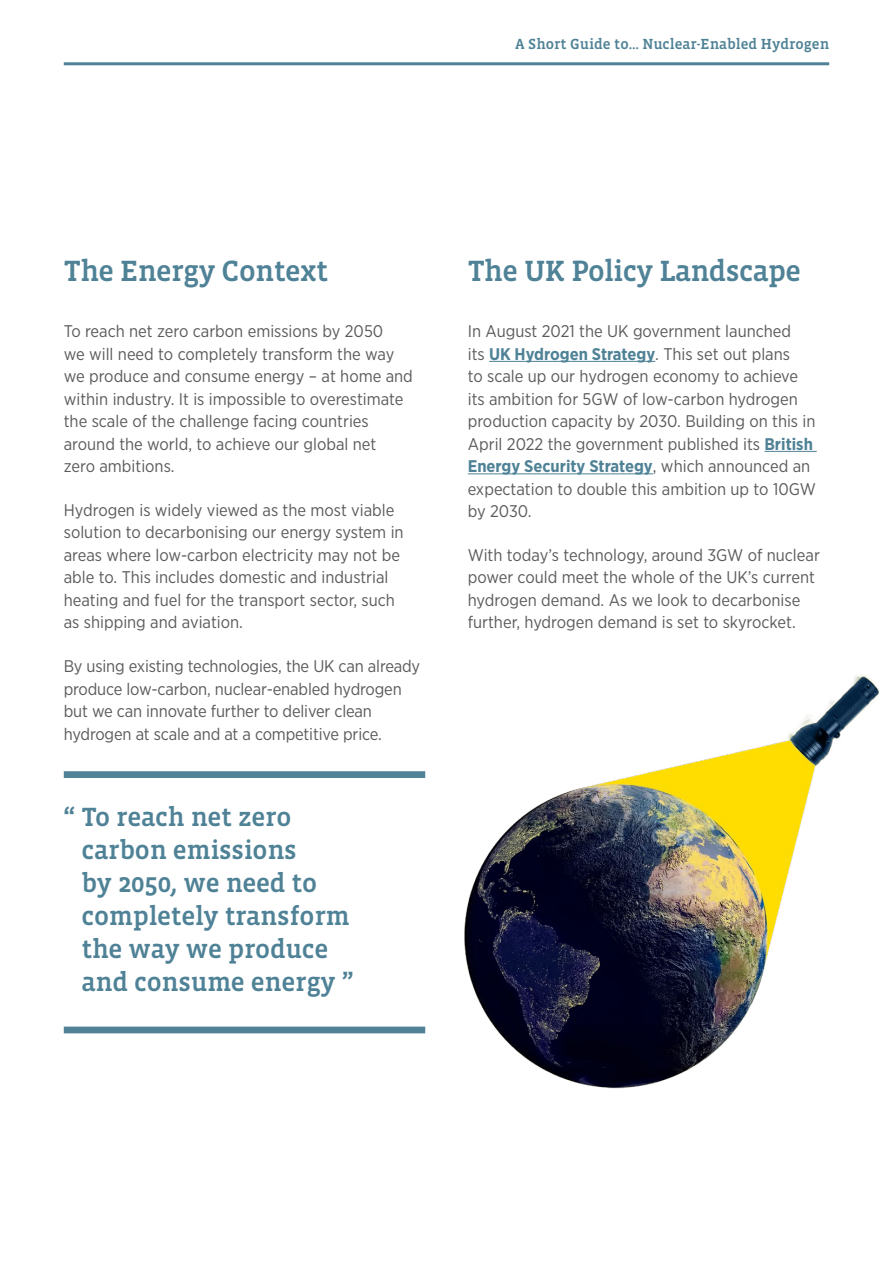
<style>
.page{position:relative;width:893px;height:1263px;background:#fff}
.page>*{position:absolute;margin:0;border:0;box-sizing:border-box;transform-origin:0 0}
.t1{font:500 30px "Vista Slab OTCE";letter-spacing:-.02em;color:#4f8296}
.t2{font:500 27px/33px "Vista Slab OTCE";letter-spacing:-.01em;color:#4f8296}
.t3{font:16.8px/22.5px "Gotham Narrow";color:#5a5b5d}
.t4{font:500 15px "Vista Slab OTCE";color:#4f8296}
.s1{font-weight:700;color:#4f8296}
</style>
<div class="page">
<hr style="left:64px;top:62px;width:765px;height:3px;background:#4f8296">
<hr style="left:489px;top:361px;width:166px;height:1px;background:#4f8296">
<hr style="left:764px;top:451px;width:53px;height:1px;background:#4f8296">
<hr style="left:468px;top:473px;width:185px;height:1px;background:#4f8296">
<img style="left:422px;top:675px;width:457px;height:414px">
<div style="left:64px;top:771px;width:361px;height:7px;background:#4f8296"></div>
<div style="left:64px;top:1026px;width:361px;height:7px;background:#4f8296"></div>
<p class="t4" style="left:516px;top:35px;width:315px">A Short Guide to… Nuclear-Enabled Hydrogen</p>
<h1 class="t1" style="left:64px;top:253px;width:266px">The Energy Context</h1>
<p class="t3" style="left:64px;top:320px;width:351px">To reach net zero carbon emissions by 2050<br>we will need to completely transform the way we produce and consume energy – at home and within industry. It is impossible to overestimate the scale of the challenge facing countries around the world, to achieve our global net<br>zero ambitions.</p>
<p class="t3" style="left:64px;top:498px;width:341px">Hydrogen is widely viewed as the most viable solution to decarbonising our energy system in areas where low-carbon electricity may not be able to. This includes domestic and industrial heating and fuel for the transport sector, such as shipping and aviation.</p>
<p class="t3" style="left:64px;top:655px;width:358px">By using existing technologies, the UK can already produce low-carbon, nuclear-enabled hydrogen but we can innovate further to deliver clean hydrogen at scale and at a competitive price.</p>
<h2 class="t2" style="left:81px;top:800px;width:273px;text-indent:-18px">“ To reach net zero carbon emissions<br>by 2050, we need to completely transform the way we produce and consume energy ”</h2>
<h1 class="t1" style="left:468px;top:253px;width:335px">The UK Policy Landscape</h1>
<p class="t3" style="left:468px;top:320px;width:350px">In August 2021 the UK government launched<br>its <span class="s1">UK Hydrogen Strategy</span>. This set out plans<br>to scale up our hydrogen economy to achieve its ambition for 5GW of low-carbon hydrogen production capacity by 2030. Building on this in April 2022 the government published its <span class="s1">British Energy Security Strategy</span>, which announced an expectation to double this ambition up to 10GW by 2030.</p>
<p class="t3" style="left:468px;top:543px;width:354px">With today’s technology, around 3GW of nuclear power could meet the whole of the UK’s current hydrogen demand. As we look to decarbonise further, hydrogen demand is set to skyrocket.</p>
</div>
